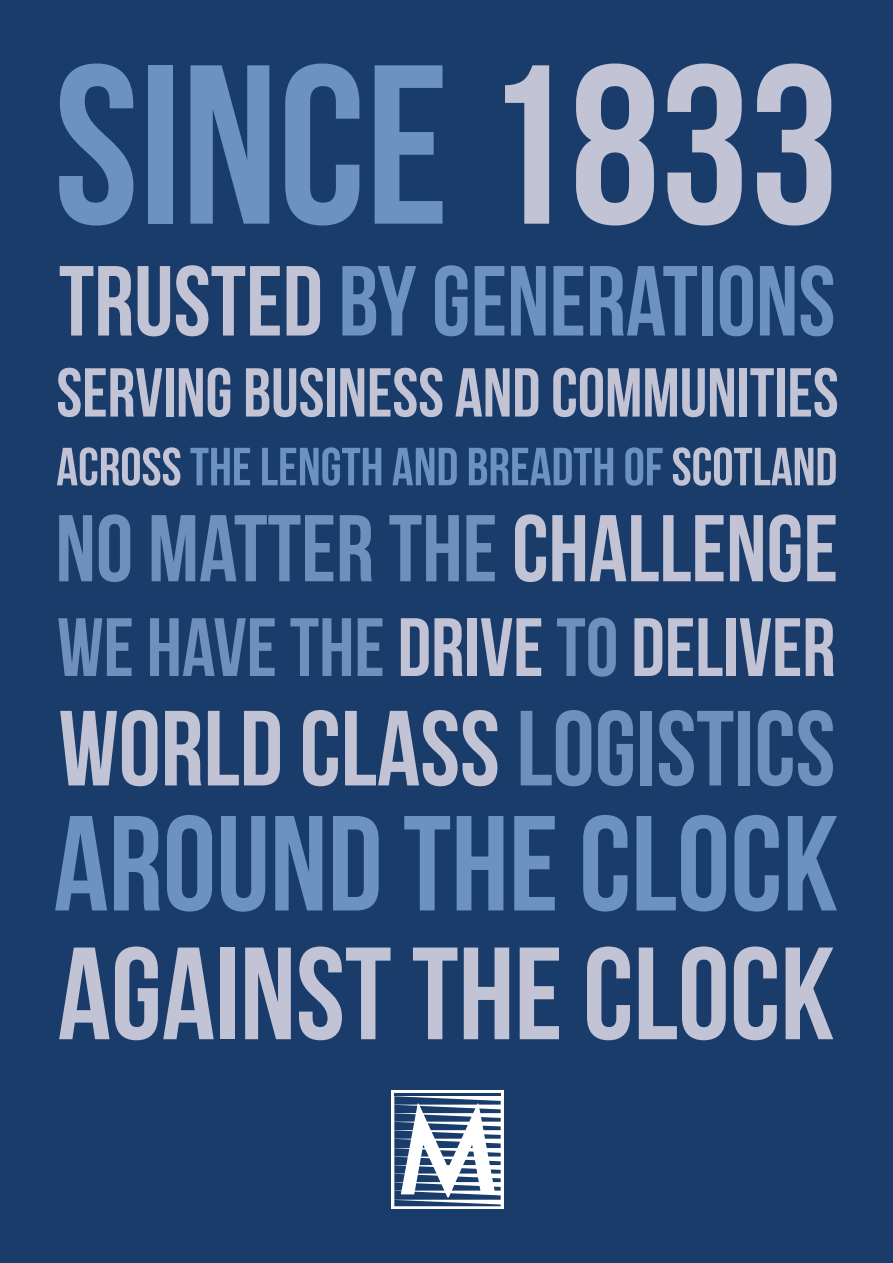
<style>
.page{position:relative;width:893px;height:1263px;background:#193c6a}
.page>*{position:absolute;margin:0;border:0;box-sizing:border-box;transform-origin:0 0}
.t1{font:700 226.2px "Bebas Neue";color:#6b92c0}
.t2{font:700 135px "Bebas Neue";color:#6b92c0}
.t3{font:700 130.95px "Bebas Neue";color:#c3c3d6}
.t4{font:700 106.5px "Bebas Neue";color:#c3c3d6}
.t5{font:700 99.3px "Bebas Neue";color:#6b92c0}
.t6{font:700 94.5px "Bebas Neue";color:#7090bc}
.t7{font:700 82.5px "Bebas Neue";color:#c3c3d6}
.t8{font:700 69px "Bebas Neue";color:#c3c3d6}
.t9{font:700 53.55px "Bebas Neue";color:#6b92c0}
.s1{color:#c3c3d6}
.s2{color:#7090bc}
</style>
<div class="page">
<svg style="left:391px;top:1091px;width:113px;height:118px"></svg>
<hr style="left:394px;top:1094px;width:107px;height:2px;background:#193c6a">
<svg style="left:394px;top:1096px;width:107px;height:110px"></svg>
<h1 class="t1" style="left:54px;top:21px;width:786px">SINCE <span class="s1">1833</span></h1>
<h3 class="t5" style="left:59px;top:247px;width:778px"><span class="s1">TRUSTED</span> BY GENERATIONS</h3>
<p class="t8" style="left:56px;top:355px;width:784px">SERVING BUSINESS AND COMMUNITIES</p>
<p class="t9" style="left:56px;top:437px;width:782px"><span class="s1">ACROSS</span> THE LENGTH AND BREADTH OF <span class="s1">SCOTLAND</span></p>
<h3 class="t6" style="left:55px;top:497px;width:784px">NO MATTER THE <span class="s1">CHALLENGE</span></h3>
<h3 class="t7" style="left:57px;top:602px;width:780px"><span class="s2">WE HAVE THE</span> DRIVE <span class="s2">TO</span> DELIVER</h3>
<h3 class="t4" style="left:59px;top:690px;width:778px">WORLD CLASS <span class="s2">LOGISTICS</span></h3>
<h2 class="t2" style="left:54px;top:790px;width:786px">AROUND THE CLOCK</h2>
<h3 class="t3" style="left:58px;top:922px;width:778px">AGAINST THE CLOCK</h3>
</div>
